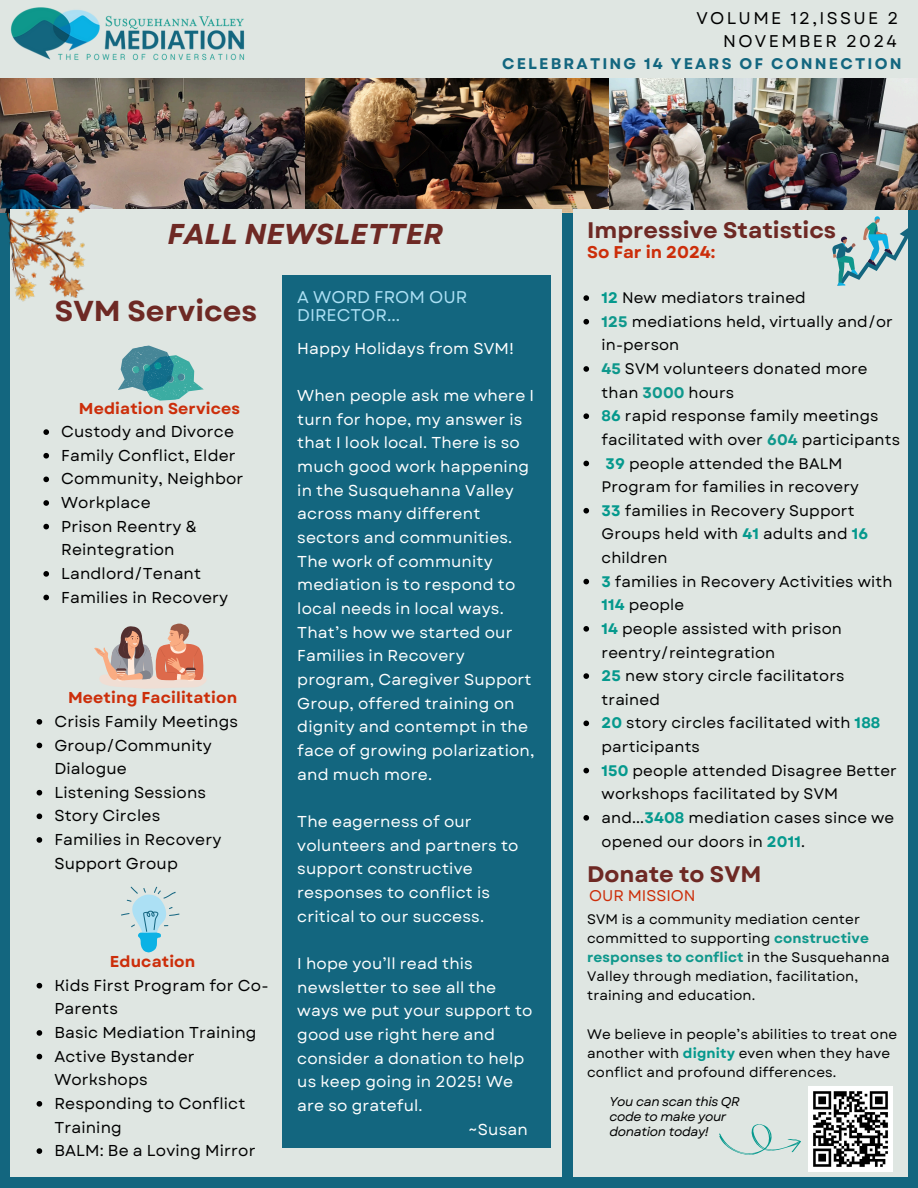
<style>
.page{position:relative;width:918px;height:1188px;background:#13667f}
.page>*{position:absolute;margin:0;border:0;box-sizing:border-box;transform-origin:0 0}
.t1{font:700 28.8px "Garet";color:#6e2924}
.t2{font:italic 700 28.65px "Garet";color:#6e2924}
.t3{font:700 22.5px "Garet";color:#6e2924}
.t4{font:16.95px "Garet";letter-spacing:.14em;color:#000}
.t5{font:16.95px/18px "Garet";color:#ace0f4}
.t6{font:700 16.95px "Garet";color:#cc2e0a}
.t7{font:15.75px/23.7px "Garet";letter-spacing:.01em;color:#fff}
.t8{font:15.75px/23.7px "Garet";letter-spacing:.01em;color:#000}
.t9{font:700 15.75px "Garet";letter-spacing:.01em;color:#cc2e0a}
.t10{font:700 15.45px "Garet";letter-spacing:.14em;color:#13667f}
.t11{font:15.45px "Garet";color:#cc2e0a}
.t12{font:15.3px/23.7px "Garet";letter-spacing:.01em;color:#000}
.t13{font:13.8px/19.2px "Garet";letter-spacing:.01em;color:#000}
.t14{font:italic 12.75px/14.9px "Garet";letter-spacing:-.025em;color:#000}
.s1{font-weight:700;color:#05998d}
.s2{font-weight:700;color:#0f988c}
</style>
<div class="page">
<img style="left:0;top:78px;width:305px;height:135px">
<div style="left:0;top:0;width:918px;height:78px;background:#dfe6e2"></div>
<img style="left:305px;top:78px;width:330px;height:135px">
<div style="left:10px;top:209px;width:552px;height:967px;background:#dfe6e2"></div>
<img style="left:10px;top:7px;width:235px;height:54px">
<div style="left:573px;top:209px;width:334px;height:967px;background:#dfe6e2"></div>
<img style="left:808px;top:1087px;width:85px;height:84px">
<svg style="left:719px;top:1124px;width:82px;height:31px"></svg>
<svg style="left:832px;top:216px;width:76px;height:70px"></svg>
<img style="left:609px;top:79px;width:309px;height:130px">
<img style="left:6px;top:202px;width:90px;height:100px">
<div style="left:283px;top:275px;width:268px;height:872px;background:#13667f"></div>
<svg style="left:583px;top:295px;width:6px;height:6px"></svg>
<svg style="left:583px;top:319px;width:6px;height:6px"></svg>
<svg style="left:583px;top:366px;width:6px;height:6px"></svg>
<svg style="left:583px;top:413px;width:6px;height:6px"></svg>
<svg style="left:583px;top:461px;width:6px;height:5px"></svg>
<svg style="left:583px;top:508px;width:6px;height:6px"></svg>
<svg style="left:583px;top:579px;width:6px;height:5px"></svg>
<svg style="left:583px;top:626px;width:6px;height:6px"></svg>
<svg style="left:583px;top:673px;width:6px;height:6px"></svg>
<svg style="left:583px;top:721px;width:6px;height:5px"></svg>
<svg style="left:583px;top:768px;width:6px;height:5px"></svg>
<svg style="left:583px;top:815px;width:6px;height:6px"></svg>
<svg style="left:37px;top:719px;width:5px;height:6px"></svg>
<svg style="left:37px;top:743px;width:5px;height:5px"></svg>
<svg style="left:37px;top:790px;width:5px;height:6px"></svg>
<svg style="left:37px;top:814px;width:5px;height:5px"></svg>
<svg style="left:37px;top:837px;width:5px;height:6px"></svg>
<svg style="left:43px;top:429px;width:6px;height:6px"></svg>
<svg style="left:43px;top:453px;width:6px;height:6px"></svg>
<svg style="left:43px;top:477px;width:6px;height:5px"></svg>
<svg style="left:43px;top:500px;width:6px;height:6px"></svg>
<svg style="left:43px;top:524px;width:6px;height:5px"></svg>
<svg style="left:43px;top:571px;width:6px;height:6px"></svg>
<svg style="left:43px;top:595px;width:6px;height:5px"></svg>
<svg style="left:37px;top:983px;width:5px;height:6px"></svg>
<svg style="left:37px;top:1030px;width:5px;height:6px"></svg>
<svg style="left:37px;top:1054px;width:5px;height:5px"></svg>
<svg style="left:37px;top:1101px;width:5px;height:6px"></svg>
<svg style="left:37px;top:1148px;width:5px;height:6px"></svg>
<svg style="left:118px;top:345px;width:86px;height:56px"></svg>
<svg style="left:94px;top:623px;width:112px;height:66px"></svg>
<svg style="left:121px;top:887px;width:58px;height:66px"></svg>
<p class="t4" style="left:696px;top:6px;width:203px">VOLUME 12,ISSUE 2</p>
<h6 class="t4" style="left:723px;top:29px;width:175px">NOVEMBER 2024</h6>
<p class="t10" style="left:502px;top:53px;width:401px">CELEBRATING 14 YEARS OF CONNECTION</p>
<p class="t2" style="left:167px;top:213px;width:277px">FALL NEWSLETTER</p>
<p class="t3" style="left:587px;top:214px;width:251px">Impressive Statistics</p>
<p class="t6" style="left:587px;top:240px;width:130px">So Far in 2024:</p>
<h6 class="t1" style="left:55px;top:291px;width:204px">SVM Services</h6>
<p class="t9" style="left:79px;top:397px;width:163px">Mediation Services</p>
<p class="t8" style="left:61px;top:420px;width:174px">Custody and Divorce</p>
<p class="t8" style="left:61px;top:444px;width:176px">Family Conflict, Elder</p>
<p class="t8" style="left:61px;top:467px;width:184px">Community, Neighbor</p>
<p class="t8" style="left:61px;top:491px;width:91px">Workplace</p>
<p class="t8" style="left:61px;top:514px;width:137px">Prison Reentry &amp;<br>Reintegration</p>
<h3 class="t8" style="left:61px;top:562px;width:141px">Landlord/Tenant</h3>
<p class="t8" style="left:61px;top:585px;width:169px">Families in Recovery</p>
<p class="t9" style="left:68px;top:686px;width:171px">Meeting Facilitation</p>
<p class="t8" style="left:54px;top:710px;width:185px">Crisis Family Meetings</p>
<p class="t8" style="left:54px;top:733px;width:159px">Group/Community<br>Dialogue</p>
<p class="t8" style="left:54px;top:780px;width:153px">Listening Sessions</p>
<p class="t8" style="left:54px;top:804px;width:107px">Story Circles</p>
<p class="t8" style="left:54px;top:828px;width:169px">Families in Recovery<br>Support Group</p>
<p class="t9" style="left:110px;top:950px;width:87px">Education</p>
<p class="t8" style="left:54px;top:973px;width:216px">Kids First Program for Co-<br>Parents</p>
<p class="t8" style="left:54px;top:1021px;width:204px">Basic Mediation Training</p>
<p class="t8" style="left:54px;top:1044px;width:142px">Active Bystander<br>Workshops</p>
<p class="t8" style="left:54px;top:1092px;width:193px">Responding to Conflict<br>Training</p>
<p class="t8" style="left:54px;top:1139px;width:203px">BALM: Be a Loving Mirror</p>
<p class="t5" style="left:297px;top:288px;width:171px">A WORD FROM OUR<br>DIRECTOR...</p>
<p class="t12" style="left:602px;top:286px;width:206px"><span class="s1">12</span> New mediators trained</p>
<p class="t12" style="left:602px;top:310px;width:293px"><span class="s2">125</span> mediations held, virtually and/or in-person</p>
<p class="t12" style="left:602px;top:357px;width:268px"><span class="s2">45</span> SVM volunteers donated more than <span class="s2">3000</span> hours</p>
<h2 class="t12" style="left:602px;top:404px;width:300px"><span class="s1">86</span> rapid response family meetings facilitated with over <span class="s2">604</span> participants</h2>
<p class="t12" style="left:602px;top:451px;width:259px"><span class="s1">39</span> people attended the BALM<br>Program for families in recovery</p>
<h6 class="t12" style="left:602px;top:499px;width:268px"><span class="s1">33</span> families in Recovery Support<br>Groups held with <span class="s1">41</span> adults and <span class="s1">16 </span>children</h6>
<p class="t12" style="left:602px;top:570px;width:292px"><span class="s1">3</span> families in Recovery Activities with<br><span class="s1">114</span> people</p>
<p class="t12" style="left:602px;top:617px;width:242px"><span class="s1">14</span> people assisted with prison reentry/reintegration</p>
<p class="t12" style="left:602px;top:664px;width:244px"><span class="s1">25</span> new story circle facilitators trained</p>
<p class="t12" style="left:602px;top:711px;width:280px"><span class="s1">20</span> story circles facilitated with <span class="s1">188 </span>participants</p>
<p class="t12" style="left:602px;top:759px;width:297px"><span class="s1">150</span> people attended Disagree Better workshops facilitated by SVM</p>
<p class="t12" style="left:602px;top:806px;width:294px">and...<span class="s1">3408</span> mediation cases since we opened our doors in <span class="s1">2011</span>.</p>
<p class="t7" style="left:297px;top:336px;width:218px">Happy Holidays from SVM!</p>
<p class="t7" style="left:297px;top:384px;width:239px">When people ask me where I turn for hope, my answer is that I look local. There is so much good work happening in the Susquehanna Valley across many different sectors and communities.<br>The work of community mediation is to respond to local needs in local ways.<br>That’s how we started our<br>Families in Recovery program, Caregiver Support<br>Group, offered training on dignity and contempt in the face of growing polarization, and much more.</p>
<h1 class="t7" style="left:297px;top:810px;width:223px">The eagerness of our volunteers and partners to support constructive responses to conflict is critical to our success.</h1>
<h5 class="t7" style="left:297px;top:952px;width:237px">I hope you’ll read this newsletter to see all the ways we put your support to good use right here and consider a donation to help us keep going in 2025! We are so grateful.</h5>
<p class="t7" style="left:468px;top:1117px;width:61px">~Susan</p>
<p class="t3" style="left:587px;top:858px;width:176px">Donate to SVM</p>
<h3 class="t13" style="left:587px;top:910px;width:304px">SVM is a community mediation center committed to supporting <span class="s2">constructive responses to conflict</span> in the Susquehanna Valley through mediation, facilitation, training and education.</h3>
<h6 class="t13" style="left:587px;top:1024px;width:312px">We believe in people’s abilities to treat one another with <span class="s1">dignity</span> even when they have conflict and profound differences.</h6>
<p class="t11" style="left:589px;top:885px;width:108px">OUR MISSION</p>
<p class="t14" style="left:609px;top:1095px;width:132px">You can scan this QR code to make your donation today!</p>
</div>
